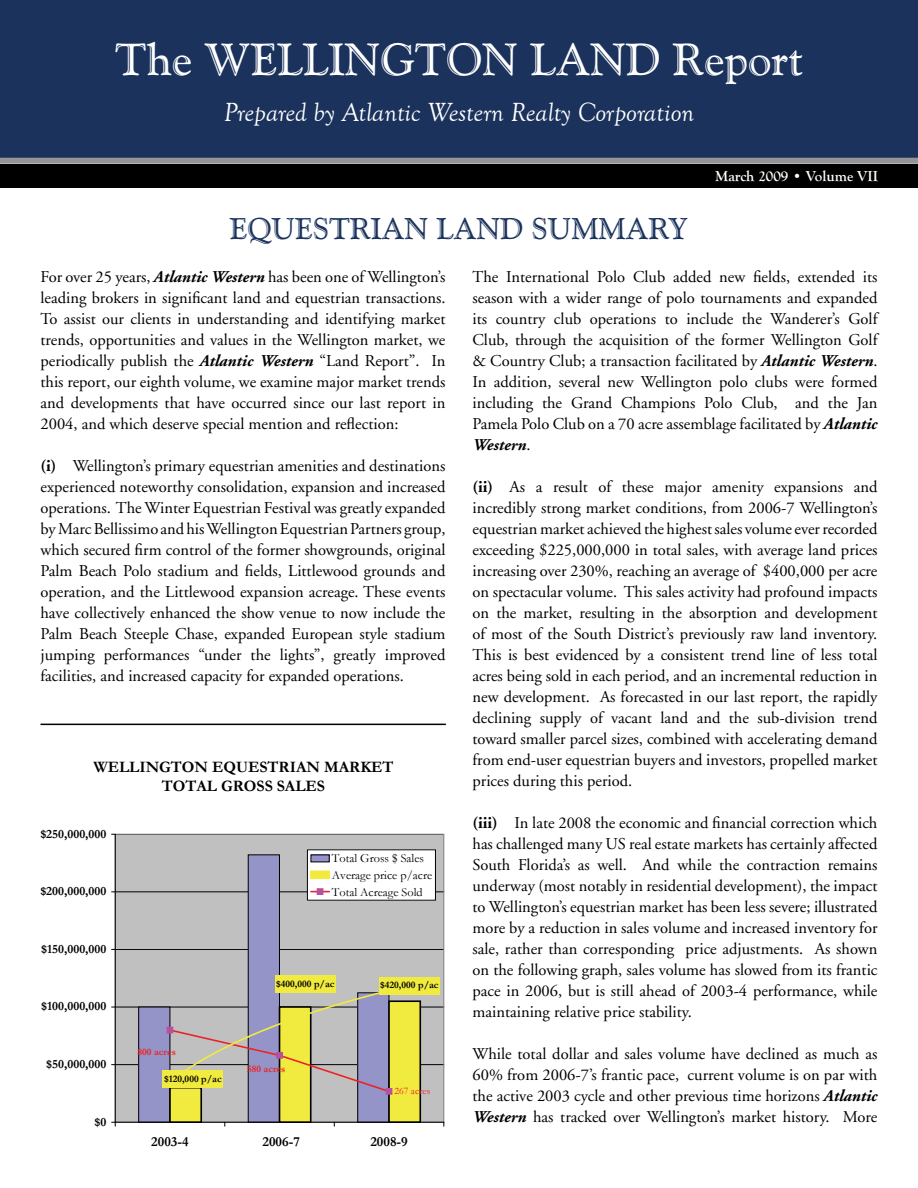
<style>
.page{position:relative;width:918px;height:1188px;background:#fff}
.page>*{position:absolute;margin:0;border:0;box-sizing:border-box;transform-origin:0 0}
.t1{font:45px "Goudy Handtooled BT";color:#fff}
.t2{font:30px "Goudy Handtooled BT";color:#1a325c}
.t3{font:italic 27px "Goudy Old Style T";color:#fff}
.t4{font:16.5px/21px "Adobe Garamond";color:#000;text-align:justify}
.t5{font:700 16.05px/19px "Garamond";color:#000;text-align:center}
.t6{font:700 15px "Goudy Old Style T";color:#fff}
.t7{font:700 13.95px "Garamond";color:#000}
.t8{font:700 12.75px "Garamond";color:#000}
.t9{font:12.3px/16.8px "Garamond";color:#000}
.t10{font:700 12.3px/14.7px "Garamond";color:#000;text-align:center}
.t11{font:700 10.05px "Garamond";color:#000}
.t12{font:700 10.05px "Garamond";color:#ed2224}
.t13{font:10.05px "Garamond";color:#ed2224}
.s1{font-weight:700;font-style:italic}
.s2{font-weight:700}
</style>
<div class="page">
<div style="left:0;top:0;width:918px;height:158px;background:#1a325c"></div>
<div style="left:0;top:164px;width:918px;height:24px;background:#000"></div>
<div style="left:0;top:158px;width:918px;height:6px;background:#939598"></div>
<svg style="left:111px;top:833px;width:334px;height:294px;background:#b8b6aa"></svg>
<svg style="left:307px;top:850px;width:128px;height:50px"></svg>
<hr style="left:40px;top:724px;width:406px;height:1px;background:#000">
<h1 class="t1" style="left:115px;top:32px;width:689px">THE WELLINGTON LAND REPORT</h1>
<h3 class="t3" style="left:224px;top:97px;width:472px">Prepared by Atlantic Western Realty Corporation</h3>
<h2 class="t2" style="left:230px;top:210px;width:161px">EQUESTRIAN</h2>
<h2 class="t2" style="left:436px;top:210px;width:23px">LAND</h2>
<h2 class="t2" style="left:531px;top:210px;width:158px">SUMMARY</h2>
<p class="t6" style="left:715px;top:168px;width:164px">March 2009 • Volume VII</p>
<p class="t4" style="left:40px;top:267px;width:407px">For over 25 years, <span class="s1">Atlantic Western</span> has been one of Wellington’s leading brokers in significant land and equestrian transactions.<br>To assist our clients in understanding and identifying market trends, opportunities and values in the Wellington market, we periodically publish the <span class="s1">Atlantic Western</span> “Land Report”. In this report, our eighth volume, we examine major market trends and developments that have occurred since our last report in 2004, and which deserve special mention and reflection:</p>
<p class="t4" style="left:40px;top:456px;width:407px"><span class="s2">(i)</span> Wellington’s primary equestrian amenities and destinations experienced noteworthy consolidation, expansion and increased operations. The Winter Equestrian Festival was greatly expanded by Marc Bellissimo and his Wellington Equestrian Partners group, which secured firm control of the former showgrounds, original Palm Beach Polo stadium and fields, Littlewood grounds and operation, and the Littlewood expansion acreage. These events have collectively enhanced the show venue to now include the Palm Beach Steeple Chase, expanded European style stadium jumping performances “under the lights”, greatly improved facilities, and increased capacity for expanded operations.</p>
<p class="t10" style="left:42px;top:543px;width:232px">WELLINGTON EQUESTRIAN MARKET<br>TOTAL GROSS SALES</p>
<p class="t5" style="left:93px;top:757px;width:302px">WELLINGTON EQUESTRIAN MARKET<br>TOTAL GROSS SALES</p>
<p class="t10" style="left:183px;top:787px;width:232px">WELLINGTON EQUESTRIAN MARKET</p>
<p class="t8" style="left:40px;top:825px;width:68px">$250,000,000</p>
<p class="t11" style="left:23px;top:828px;width:59px">$120,000 p/ac</p>
<p class="t8" style="left:40px;top:883px;width:68px">$200,000,000</p>
<p class="t8" style="left:41px;top:940px;width:67px">$150,000,000</p>
<p class="t8" style="left:41px;top:998px;width:67px">$100,000,000</p>
<p class="t8" style="left:46px;top:1055px;width:62px">$50,000,000</p>
<p class="t8" style="left:95px;top:1113px;width:13px">$0</p>
<p class="t9" style="left:332px;top:850px;width:102px">Total Gross $ Sales<br>Average price p/acre<br>Total Acreage Sold</p>
<p class="t12" style="left:138px;top:1045px;width:40px">800 acres</p>
<p class="t11" style="left:164px;top:1072px;width:59px">$120,000 p/ac</p>
<p class="t11" style="left:276px;top:977px;width:60px">$400,000 p/ac</p>
<p class="t11" style="left:380px;top:978px;width:60px">$420,000 p/ac</p>
<p class="t12" style="left:247px;top:1062px;width:40px">580 acres</p>
<p class="t13" style="left:394px;top:1084px;width:37px">267 acres</p>
<p class="t7" style="left:151px;top:1132px;width:39px">2003-4</p>
<p class="t7" style="left:263px;top:1132px;width:39px">2006-7</p>
<p class="t7" style="left:370px;top:1132px;width:39px">2008-9</p>
<p class="t4" style="left:473px;top:267px;width:407px">The International Polo Club added new fields, extended its season with a wider range of polo tournaments and expanded its country club operations to include the Wanderer’s Golf Club, through the acquisition of the former Wellington Golf &amp; Country Club; a transaction facilitated by <span class="s1">Atlantic Western</span>.<br>In addition, several new Wellington polo clubs were formed including the Grand Champions Polo Club, and the Jan Pamela Polo Club on a 70 acre assemblage facilitated by <span class="s1">Atlantic Western</span>.</p>
<p class="t4" style="left:473px;top:477px;width:407px"><span class="s2">(ii)</span> As a result of these major amenity expansions and incredibly strong market conditions, from 2006-7 Wellington’s equestrian market achieved the highest sales volume ever recorded exceeding $225,000,000 in total sales, with average land prices increasing over 230%, reaching an average of $400,000 per acre on spectacular volume. This sales activity had profound impacts on the market, resulting in the absorption and development of most of the South District’s previously raw land inventory.<br>This is best evidenced by a consistent trend line of less total acres being sold in each period, and an incremental reduction in new development. As forecasted in our last report, the rapidly declining supply of vacant land and the sub-division trend toward smaller parcel sizes, combined with accelerating demand from end-user equestrian buyers and investors, propelled market prices during this period.</p>
<p class="t4" style="left:473px;top:813px;width:407px"><span class="s2">(iii)</span> In late 2008 the economic and financial correction which has challenged many US real estate markets has certainly affected South Florida’s as well. And while the contraction remains underway (most notably in residential development), the impact to Wellington’s equestrian market has been less severe; illustrated more by a reduction in sales volume and increased inventory for sale, rather than corresponding price adjustments. As shown on the following graph, sales volume has slowed from its frantic pace in 2006, but is still ahead of 2003-4 performance, while maintaining relative price stability.</p>
<p class="t4" style="left:473px;top:1044px;width:406px">While total dollar and sales volume have declined as much as 60% from 2006-7’s frantic pace, current volume is on par with the active 2003 cycle and other previous time horizons <span class="s1">Atlantic Western</span> has tracked over Wellington’s market history. More</p>
<p class="t9" style="left:473px;top:1094px;width:102px">Total Gross $ Sales<br>Average price p/acre</p>
</div>
